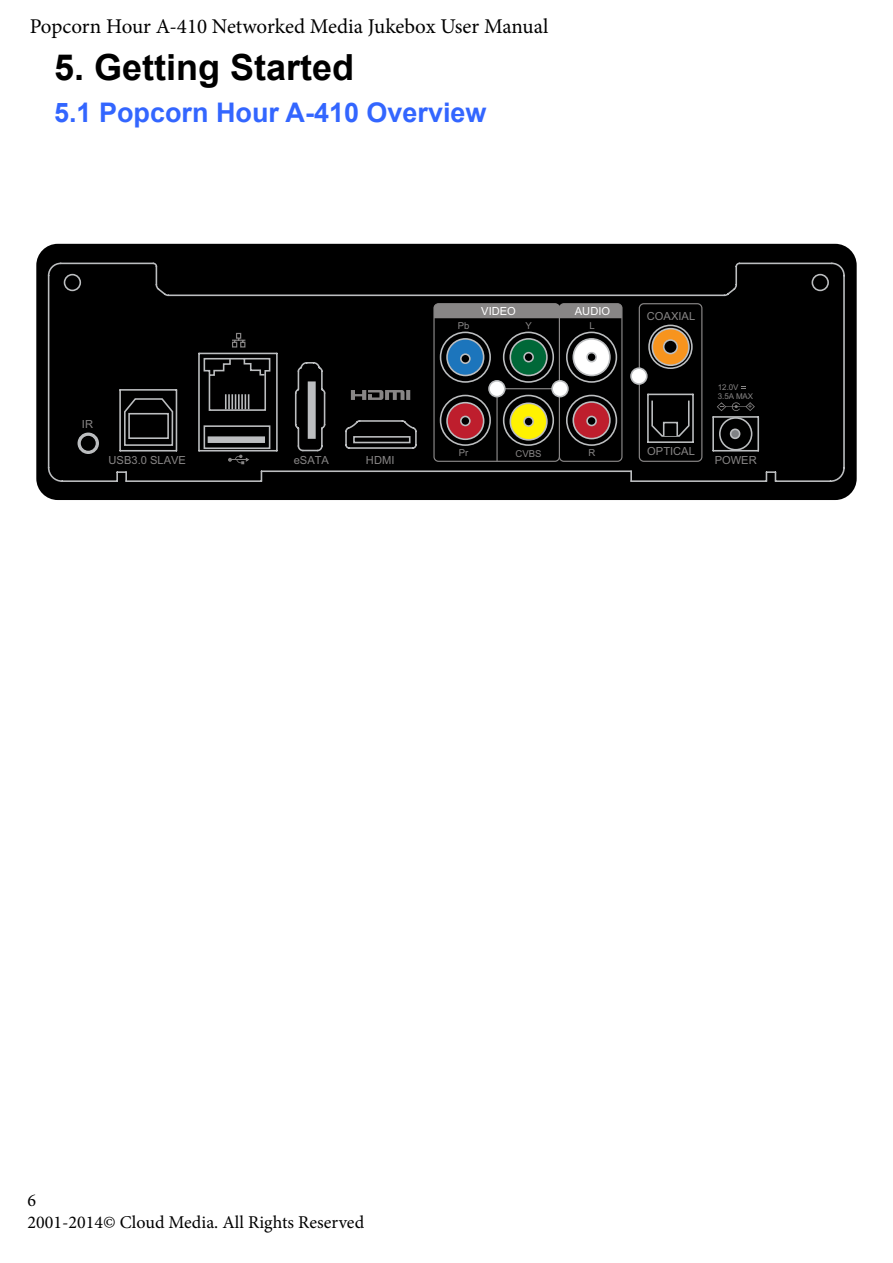
<style>
.page{position:relative;width:893px;height:1263px;background:#fff}
.page>*{position:absolute;margin:0;border:0;box-sizing:border-box;transform-origin:0 0}
.t1{font:700 36px "Arial";color:#000}
.t2{font:700 27px "Arial";color:#36f}
.t3{font:21px "Minion Pro";letter-spacing:-.005em;color:#000}
.t4{font:18px/21.6px "Minion Pro";color:#000}
.t5{font:11.1px "Arial";color:#888686}
.t6{font:11.1px "Arial";color:#fff}
.t7{font:9.6px "Arial";color:#888686}
.t8{font:7.95px "Arial";color:#888686}
</style>
<div class="page">
<div style="left:39px;top:246px;width:815px;height:252px;background:#000;border-radius:19px"></div>
<div style="left:36px;top:244px;width:821px;height:256px;border:5px solid #000;border-radius:19px"></div>
<svg style="left:47px;top:262px;width:798px;height:220px"></svg>
<svg style="left:231px;top:303px;width:472px;height:159px"></svg>
<div style="left:435px;top:304px;width:187px;height:14px;background:#888686"></div>
<div style="left:433px;top:303px;width:127px;height:159px;border:1px solid #888686;border-radius:5px"></div>
<hr style="left:496px;top:389px;width:2px;height:72px;background:#888686">
<hr style="left:497px;top:388px;width:63px;height:1px;background:#888686">
<svg style="left:717px;top:402px;width:38px;height:9px"></svg>
<svg style="left:741px;top:386px;width:5px;height:3px"></svg>
<div style="left:552px;top:381px;width:16px;height:16px;background:#fff;border-radius:50%"></div>
<div style="left:551px;top:380px;width:18px;height:17px;border:2px solid #bcbec0;border-radius:50%"></div>
<div style="left:489px;top:381px;width:16px;height:16px;background:#fff;border-radius:50%"></div>
<div style="left:488px;top:380px;width:18px;height:17px;border:2px solid #bcbec0;border-radius:50%"></div>
<div style="left:631px;top:368px;width:16px;height:16px;background:#fff;border-radius:50%"></div>
<div style="left:630px;top:367px;width:18px;height:18px;border:2px solid #bcbec0;border-radius:50%"></div>
<svg style="left:123px;top:357px;width:148px;height:107px"></svg>
<svg style="left:307px;top:381px;width:104px;height:63px"></svg>
<div style="left:510px;top:339px;width:37px;height:36px;background:#006838;border-radius:50%"></div>
<div style="left:509px;top:338px;width:39px;height:38px;border:2px solid #bcbec0;border-radius:50%"></div>
<div style="left:447px;top:339px;width:37px;height:36px;background:#1c75bc;border-radius:50%"></div>
<div style="left:446px;top:338px;width:38px;height:38px;border:2px solid #bcbec0;border-radius:50%"></div>
<div style="left:447px;top:403px;width:37px;height:36px;background:#be1e2d;border-radius:50%"></div>
<div style="left:446px;top:402px;width:38px;height:38px;border:2px solid #bcbec0;border-radius:50%"></div>
<div style="left:461px;top:416px;width:9px;height:9px;background:#000;border-radius:50%"></div>
<div style="left:460px;top:416px;width:11px;height:10px;border:2px solid #bcbec0;border-radius:50%"></div>
<div style="left:461px;top:354px;width:9px;height:9px;background:#000;border-radius:50%"></div>
<div style="left:460px;top:353px;width:11px;height:11px;border:2px solid #bcbec0;border-radius:50%"></div>
<div style="left:524px;top:353px;width:9px;height:9px;background:#000;border-radius:50%"></div>
<div style="left:523px;top:352px;width:11px;height:10px;border:2px solid #bcbec0;border-radius:50%"></div>
<div style="left:573px;top:339px;width:37px;height:36px;background:#fff;border-radius:50%"></div>
<div style="left:572px;top:338px;width:39px;height:38px;border:2px solid #bcbec0;border-radius:50%"></div>
<div style="left:573px;top:402px;width:37px;height:37px;background:#be1e2d;border-radius:50%"></div>
<div style="left:572px;top:401px;width:39px;height:38px;border:2px solid #bcbec0;border-radius:50%"></div>
<div style="left:587px;top:353px;width:9px;height:9px;background:#000;border-radius:50%"></div>
<div style="left:586px;top:352px;width:11px;height:10px;border:2px solid #bcbec0;border-radius:50%"></div>
<div style="left:587px;top:416px;width:9px;height:9px;background:#000;border-radius:50%"></div>
<div style="left:586px;top:416px;width:11px;height:10px;border:2px solid #bcbec0;border-radius:50%"></div>
<div style="left:652px;top:329px;width:37px;height:36px;background:#f7941e;border-radius:50%"></div>
<div style="left:651px;top:328px;width:39px;height:38px;border:2px solid #bcbec0;border-radius:50%"></div>
<div style="left:664px;top:340px;width:13px;height:14px;background:#000;border-radius:50%"></div>
<div style="left:663px;top:339px;width:15px;height:15px;border:2px solid #bcbec0;border-radius:50%"></div>
<svg style="left:651px;top:399px;width:39px;height:39px"></svg>
<div style="left:663px;top:422px;width:15px;height:15px;background:#000;border:2px solid #bcbec0"></div>
<div style="left:720px;top:418px;width:32px;height:32px;background:#000;border-radius:50%"></div>
<div style="left:719px;top:417px;width:33px;height:33px;border:2px solid #bcbec0;border-radius:50%"></div>
<div style="left:731px;top:429px;width:9px;height:9px;background:#808285;border-radius:50%"></div>
<div style="left:730px;top:428px;width:10px;height:11px;border:2px solid #bcbec0;border-radius:50%"></div>
<div style="left:510px;top:403px;width:37px;height:37px;background:#fff200;border-radius:50%"></div>
<div style="left:509px;top:402px;width:39px;height:39px;border:2px solid #bcbec0;border-radius:50%"></div>
<div style="left:524px;top:417px;width:9px;height:9px;background:#000;border-radius:50%"></div>
<div style="left:523px;top:416px;width:11px;height:11px;border:2px solid #bcbec0;border-radius:50%"></div>
<div style="left:78px;top:433px;width:20px;height:20px;background:#bcbec0;border-radius:50%"></div>
<div style="left:78px;top:432px;width:21px;height:22px;border:2px solid #bcbec0;border-radius:50%"></div>
<svg style="left:80px;top:435px;width:16px;height:16px"></svg>
<div style="left:79px;top:434px;width:18px;height:18px;border:1px solid #bcbec0;border-radius:50%"></div>
<p class="t3" style="left:30px;top:12px;width:520px">Popcorn Hour A-410 Networked Media Jukebox User Manual</p>
<h1 class="t1" style="left:54px;top:44px;width:302px">5. Getting Started</h1>
<p class="t2" style="left:54px;top:94px;width:434px">5.1 Popcorn Hour A-410 Overview</p>
<p class="t5" style="left:82px;top:417px;width:13px">IR</p>
<p class="t5" style="left:109px;top:453px;width:79px">USB3.0 SLAVE</p>
<p class="t5" style="left:294px;top:453px;width:37px">eSATA</p>
<p class="t5" style="left:366px;top:453px;width:30px">HDMI</p>
<p class="t6" style="left:481px;top:304px;width:36px">VIDEO</p>
<p class="t6" style="left:575px;top:304px;width:37px">AUDIO</p>
<p class="t7" style="left:458px;top:319px;width:13px">Pb</p>
<p class="t7" style="left:525px;top:319px;width:8px">Y</p>
<p class="t7" style="left:589px;top:319px;width:7px">L</p>
<p class="t7" style="left:459px;top:446px;width:11px">Pr</p>
<p class="t7" style="left:516px;top:447px;width:27px">CVBS</p>
<p class="t7" style="left:588px;top:446px;width:8px">R</p>
<p class="t5" style="left:647px;top:309px;width:50px">COAXIAL</p>
<p class="t5" style="left:647px;top:444px;width:49px">OPTICAL</p>
<p class="t8" style="left:718px;top:382px;width:22px">12.0V</p>
<p class="t8" style="left:718px;top:391px;width:37px">3.5A MAX</p>
<p class="t8" style="left:748px;top:401px;width:6px">+</p>
<p class="t5" style="left:715px;top:453px;width:44px">POWER</p>
<p class="t4" style="left:28px;top:1189px;width:338px">6<br>2001-2014© Cloud Media. All Rights Reserved</p>
</div>
